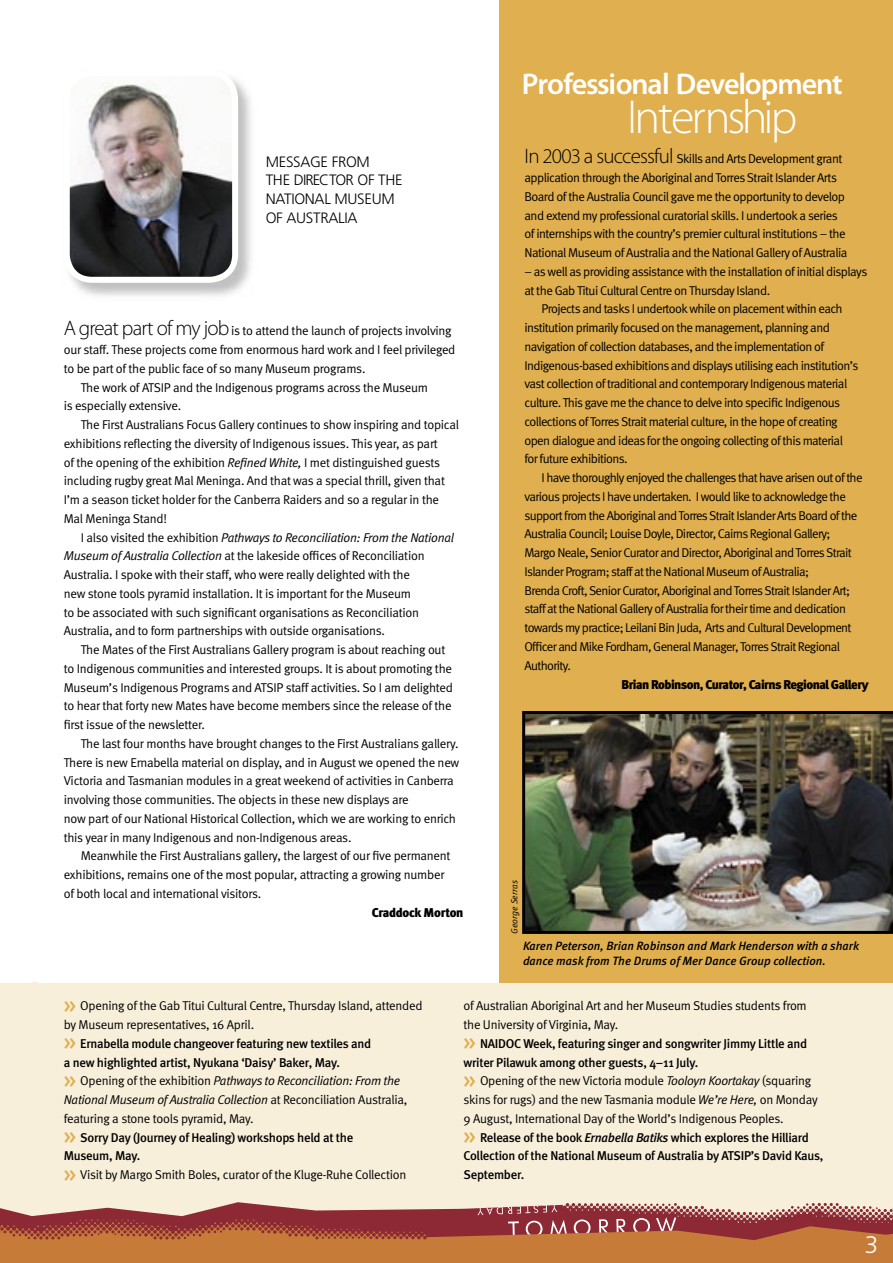
<style>
.page{position:relative;width:893px;height:1263px;background:#fff}
.page>*{position:absolute;margin:0;border:0;box-sizing:border-box;transform-origin:0 0}
.t1{font:300 48px "Myriad Pro";letter-spacing:-.06em;color:#fff}
.t2{font:600 30px "Myriad Pro";letter-spacing:-.04em;color:#fff}
.t3{font:300 24px "Frutiger";color:#fff}
.t4{font:300 15px/18.8px "Frutiger";letter-spacing:-.02em;color:#000}
.t5{font:12.75px/18.8px "Meta Normal";letter-spacing:-.03em;color:#000}
.t6{font:12.75px "Meta Normal";letter-spacing:-.05em;color:#000}
.t7{font:500 12.75px/18.8px "Meta";letter-spacing:-.02em;color:#000}
.t8{font:italic 12.75px "Meta Normal";letter-spacing:-.02em;color:#000}
.t9{font:900 12.75px "Meta";letter-spacing:-.04em;color:#000}
.t10{font:900 12.75px "Meta";letter-spacing:-.02em;color:#000}
.t11{font:italic 500 12px/15px "Meta";color:#000}
.t12{font:italic 9px "Meta Normal";color:#000}
.s1{font-family:"Myriad Pro";font-weight:300;font-size:21px}
.s2{font-style:italic}
.s3{font-style:normal}
.s4{font-family:"Meta";font-weight:500;font-size:18.75px;color:#e0af4f}
.s5{font-size:18.75px;color:#e0af4f}
</style>
<div class="page">
<div style="left:500px;top:0;width:393px;height:999px;background:#e0af4f"></div>
<div style="left:0;top:983px;width:893px;height:246px;background:#f7efda"></div>
<div style="left:31px;top:982px;width:6px;height:30px;background:#f7efda"></div>
<svg style="left:0;top:1202px;width:893px;height:61px;background:#b76d4d"></svg>
<svg style="left:66px;top:74px;width:172px;height:209px"></svg>
<img style="left:522px;top:711px;width:371px;height:223px">
<h2 class="t2" style="left:522px;top:67px;width:322px">Professional Development</h2>
<h1 class="t1" style="left:627px;top:90px;width:172px">Internship</h1>
<p class="t4" style="left:266px;top:152px;width:138px">MESSAGE FROM<br>THE DIRECTOR OF THE<br>NATIONAL MUSEUM<br>OF AUSTRALIA</p>
<p class="t5" style="left:524px;top:149px;width:325px"><span class="s1">In 2003 a successful</span> Skills and Arts Development grant application through the Aboriginal and Torres Strait Islander Arts Board of the Australia Council gave me the opportunity to develop and extend my professional curatorial skills. I undertook a series of internships with the country’s premier cultural institutions – the National Museum of Australia and the National Gallery of Australia</p>
<p class="t5" style="left:524px;top:262px;width:344px">– as well as providing assistance with the installation of initial displays</p>
<p class="t5" style="left:524px;top:281px;width:247px">at the Gab Titui Cultural Centre on Thursday Island.</p>
<p class="t5" style="left:541px;top:299px;width:303px">Projects and tasks I undertook while on placement within each</p>
<p class="t5" style="left:524px;top:318px;width:307px">institution primarily focused on the management, planning and</p>
<p class="t5" style="left:524px;top:337px;width:301px">navigation of collection databases, and the implementation of</p>
<p class="t5" style="left:524px;top:356px;width:336px">Indigenous-based exhibitions and displays utilising each institution’s</p>
<p class="t5" style="left:524px;top:374px;width:324px">vast collection of traditional and contemporary Indigenous material</p>
<p class="t5" style="left:524px;top:393px;width:317px">culture. This gave me the chance to delve into specific Indigenous</p>
<p class="t5" style="left:524px;top:412px;width:315px">collections of Torres Strait material culture, in the hope of creating</p>
<p class="t5" style="left:524px;top:431px;width:320px">open dialogue and ideas for the ongoing collecting of this material</p>
<p class="t5" style="left:524px;top:449px;width:105px">for future exhibitions.</p>
<p class="t6" style="left:541px;top:470px;width:323px">I have thoroughly enjoyed the challenges that have arisen out of the</p>
<p class="t6" style="left:524px;top:489px;width:323px">various projects I have undertaken. I would like to acknowledge the</p>
<p class="t6" style="left:524px;top:508px;width:334px">support from the Aboriginal and Torres Strait Islander Arts Board of the</p>
<p class="t6" style="left:524px;top:526px;width:308px">Australia Council; Louise Doyle, Director, Cairns Regional Gallery;</p>
<p class="t6" style="left:524px;top:545px;width:329px">Margo Neale, Senior Curator and Director, Aboriginal and Torres Strait</p>
<p class="t6" style="left:524px;top:564px;width:286px">Islander Program; staff at the National Museum of Australia;</p>
<p class="t6" style="left:524px;top:583px;width:327px">Brenda Croft, Senior Curator, Aboriginal and Torres Strait Islander Art;</p>
<p class="t6" style="left:524px;top:601px;width:323px">staff at the National Gallery of Australia for their time and dedication</p>
<p class="t6" style="left:524px;top:620px;width:329px">towards my practice; Leilani Bin Juda, Arts and Cultural Development</p>
<p class="t6" style="left:524px;top:639px;width:317px">Officer and Mike Fordham, General Manager, Torres Strait Regional</p>
<p class="t6" style="left:524px;top:658px;width:48px">Authority.</p>
<p class="t9" style="left:621px;top:677px;width:249px">Brian Robinson, Curator, Cairns Regional Gallery</p>
<p class="t5" style="left:64px;top:321px;width:389px"><span class="s1">A great part of my job</span> is to attend the launch of projects involving</p>
<p class="t5" style="left:64px;top:340px;width:393px">our staff. These projects come from enormous hard work and I feel privileged</p>
<p class="t5" style="left:64px;top:359px;width:303px">to be part of the public face of so many Museum programs.</p>
<p class="t5" style="left:81px;top:378px;width:349px">The work of ATSIP and the Indigenous programs across the Museum</p>
<p class="t5" style="left:64px;top:396px;width:119px">is especially extensive.</p>
<p class="t5" style="left:81px;top:415px;width:380px">The First Australians Focus Gallery continues to show inspiring and topical</p>
<p class="t5" style="left:64px;top:434px;width:376px">exhibitions reflecting the diversity of Indigenous issues. This year, as part</p>
<p class="t5" style="left:64px;top:453px;width:378px">of the opening of the exhibition <span class="s2">Refined White,</span> I met distinguished guests</p>
<p class="t5" style="left:64px;top:471px;width:383px">including rugby great Mal Meninga. And that was a special thrill, given that</p>
<p class="t5" style="left:64px;top:490px;width:377px">I’m a season ticket holder for the Canberra Raiders and so a regular in the</p>
<p class="t5" style="left:64px;top:509px;width:105px">Mal Meninga Stand!</p>
<p class="t8" style="left:81px;top:530px;width:375px"><span class="s3">I also visited the exhibition</span> Pathways to Reconciliation: From the National</p>
<p class="t5" style="left:64px;top:546px;width:362px"><span class="s2">Museum of Australia Collection</span> at the lakeside offices of Reconciliation</p>
<p class="t5" style="left:64px;top:565px;width:348px">Australia. I spoke with their staff, who were really delighted with the</p>
<p class="t5" style="left:64px;top:584px;width:349px">new stone tools pyramid installation. It is important for the Museum</p>
<p class="t5" style="left:64px;top:603px;width:357px">to be associated with such significant organisations as Reconciliation</p>
<p class="t5" style="left:64px;top:621px;width:323px">Australia, and to form partnerships with outside organisations.</p>
<p class="t5" style="left:81px;top:640px;width:366px">The Mates of the First Australians Gallery program is about reaching out</p>
<p class="t5" style="left:64px;top:659px;width:390px">to Indigenous communities and interested groups. It is about promoting the</p>
<p class="t5" style="left:64px;top:678px;width:391px">Museum’s Indigenous Programs and ATSIP staff activities. So I am delighted</p>
<p class="t5" style="left:64px;top:696px;width:389px">to hear that forty new Mates have become members since the release of the</p>
<p class="t5" style="left:64px;top:715px;width:143px">first issue of the newsletter.</p>
<p class="t5" style="left:81px;top:734px;width:379px">The last four months have brought changes to the First Australians gallery.</p>
<p class="t5" style="left:64px;top:753px;width:397px">There is new Ernabella material on display, and in August we opened the new</p>
<p class="t5" style="left:64px;top:771px;width:392px">Victoria and Tasmanian modules in a great weekend of activities in Canberra</p>
<p class="t5" style="left:64px;top:790px;width:346px">involving those communities. The objects in these new displays are</p>
<p class="t5" style="left:64px;top:809px;width:394px">now part of our National Historical Collection, which we are working to enrich</p>
<p class="t5" style="left:64px;top:828px;width:289px">this year in many Indigenous and non-Indigenous areas.</p>
<p class="t5" style="left:81px;top:846px;width:371px">Meanwhile the First Australians gallery, the largest of our five permanent</p>
<p class="t5" style="left:64px;top:865px;width:382px">exhibitions, remains one of the most popular, attracting a growing number</p>
<p class="t5" style="left:64px;top:884px;width:199px">of both local and international visitors.</p>
<p class="t10" style="left:372px;top:904px;width:93px">Craddock Morton</p>
<p class="t12" style="left:509px;top:934px;width:55px;rotate:-90deg">George Serras</p>
<p class="t5" style="left:64px;top:996px;width:360px"><span class="s4">&gt;&gt;</span> Opening of the Gab Titui Cultural Centre, Thursday Island, attended by Museum representatives, 16 April.</p>
<p class="t7" style="left:64px;top:1034px;width:309px"><span class="s5">&gt;&gt;</span> Ernabella module changeover featuring new textiles and a new highlighted artist, Nyukana ‘Daisy’ Baker, May.</p>
<p class="t5" style="left:64px;top:1071px;width:345px"><span class="s4">&gt;&gt;</span> Opening of the exhibition <span class="s2">Pathways to Reconciliation: From the<br>National Museum of Australia Collection</span> at Reconciliation Australia, featuring a stone tools pyramid, May.</p>
<p class="t7" style="left:64px;top:1128px;width:291px"><span class="s5">&gt;&gt;</span> Sorry Day (Journey of Healing) workshops held at the<br>Museum, May.</p>
<p class="t5" style="left:64px;top:1165px;width:344px"><span class="s4">&gt;&gt;</span> Visit by Margo Smith Boles, curator of the Kluge-Ruhe Collection</p>
<p class="t11" style="left:523px;top:938px;width:338px">Karen Peterson, Brian Robinson and Mark Henderson with a shark dance mask from The Drums of Mer Dance Group collection.</p>
<p class="t5" style="left:463px;top:996px;width:345px">of Australian Aboriginal Art and her Museum Studies students from the University of Virginia, May.</p>
<p class="t7" style="left:463px;top:1034px;width:345px"><span class="s5">&gt;&gt;</span> NAIDOC Week, featuring singer and songwriter Jimmy Little and writer Pilawuk among other guests, 4–11 July.</p>
<p class="t5" style="left:463px;top:1071px;width:356px"><span class="s4">&gt;&gt;</span> Opening of the new Victoria module <span class="s2">Tooloyn Koortakay</span> (squaring skins for rugs) and the new Tasmania module <span class="s2">We’re Here,</span> on Monday<br>9 August, International Day of the World’s Indigenous Peoples.</p>
<p class="t7" style="left:463px;top:1128px;width:362px"><span class="s5">&gt;&gt;</span> Release of the book <span class="s2">Ernabella Batiks</span> which explores the Hilliard<br>Collection of the National Museum of Australia by ATSIP’s David Kaus,<br>September.</p>
<h3 class="t3" style="left:865px;top:1231px;width:15px">3</h3>
</div>
